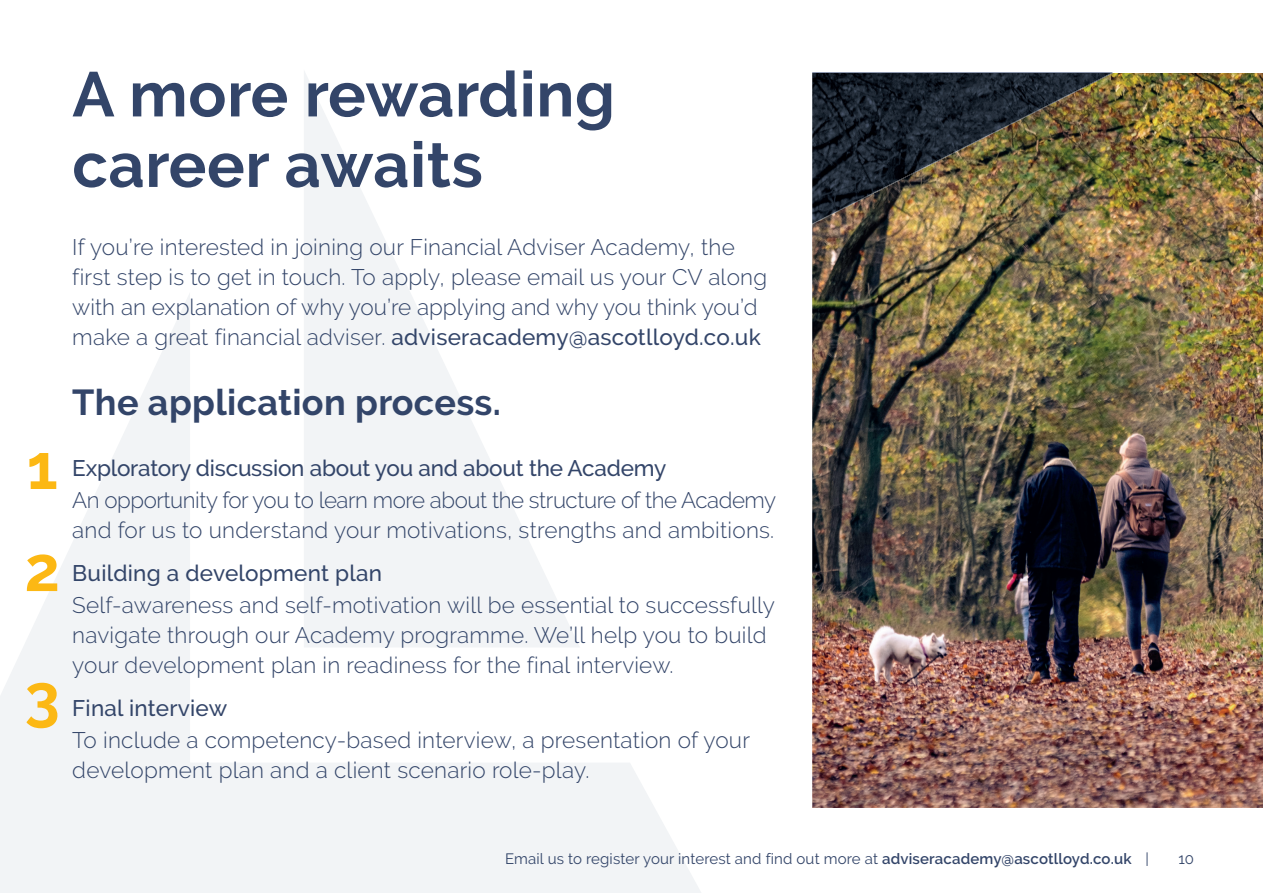
<style>
.page{position:relative;width:1263px;height:893px;background:#fff}
.page>*{position:absolute;margin:0;border:0;box-sizing:border-box;transform-origin:0 0}
.t1{font:700 63px/70.5px "Raleway";letter-spacing:.01em;color:#334569}
.t2{font:700 63px/102px "Raleway";color:#fcb814}
.t3{font:700 36px "Raleway";letter-spacing:.01em;color:#334569}
.t4{font:300 22.5px/30px "Raleway";letter-spacing:.01em;color:#334569}
.t5{font:300 22.5px/30px "Raleway";letter-spacing:-.02em;color:#334569}
.t6{font:500 22.5px "Raleway";letter-spacing:-.01em;color:#334569}
.t7{font:500 22.5px "Raleway";letter-spacing:.01em;color:#334569}
.t8{font:15px "Raleway";letter-spacing:.01em;color:#334569}
.s1{font-weight:500}
.s2{font-weight:600}
</style>
<div class="page">
<svg style="left:304px;top:71px;width:106px;height:221px;fill:#f3f5f6"></svg>
<svg style="left:0;top:292px;width:701px;height:601px"></svg>
<img style="left:812px;top:73px;width:451px;height:735px">
<svg style="left:812px;top:72px;width:301px;height:1px"></svg>
<img style="left:812px;top:73px;width:300px;height:151px">
<h1 class="t1" style="left:72px;top:59px;width:544px">A more rewarding career awaits</h1>
<p class="t4" style="left:72px;top:232px;width:696px">If you’re interested in joining our Financial Adviser Academy, the first step is to get in touch. To apply, please email us your CV along with an explanation of why you’re applying and why you think you’d make a great financial adviser. <span class="s1">adviseracademy@ascotlloyd.co.uk</span></p>
<h1 class="t2" style="left:24px;top:416px;width:37px">1<br>2</h1>
<h1 class="t2" style="left:25px;top:646px;width:37px">3</h1>
<h2 class="t3" style="left:72px;top:382px;width:430px">The application process.</h2>
<p class="t6" style="left:72px;top:455px;width:595px">Exploratory discussion about you and about the Academy</p>
<p class="t5" style="left:72px;top:485px;width:705px">An opportunity for you to learn more about the structure of the Academy and for us to understand your motivations, strengths and ambitions.</p>
<p class="t7" style="left:72px;top:560px;width:311px">Building a development plan</p>
<p class="t4" style="left:72px;top:590px;width:704px">Self-awareness and self-motivation will be essential to successfully navigate through our Academy programme. We’ll help you to build your development plan in readiness for the final interview.</p>
<p class="t7" style="left:72px;top:695px;width:156px">Final interview</p>
<p class="t4" style="left:72px;top:725px;width:679px">To include a competency-based interview, a presentation of your development plan and a client scenario role-play.</p>
<p class="t8" style="left:505px;top:850px;width:645px">Email us to register your interest and find out more at <span class="s2">adviseracademy@ascotlloyd.co.uk</span> |</p>
<p class="t8" style="left:1178px;top:850px;width:17px">10</p>
</div>
